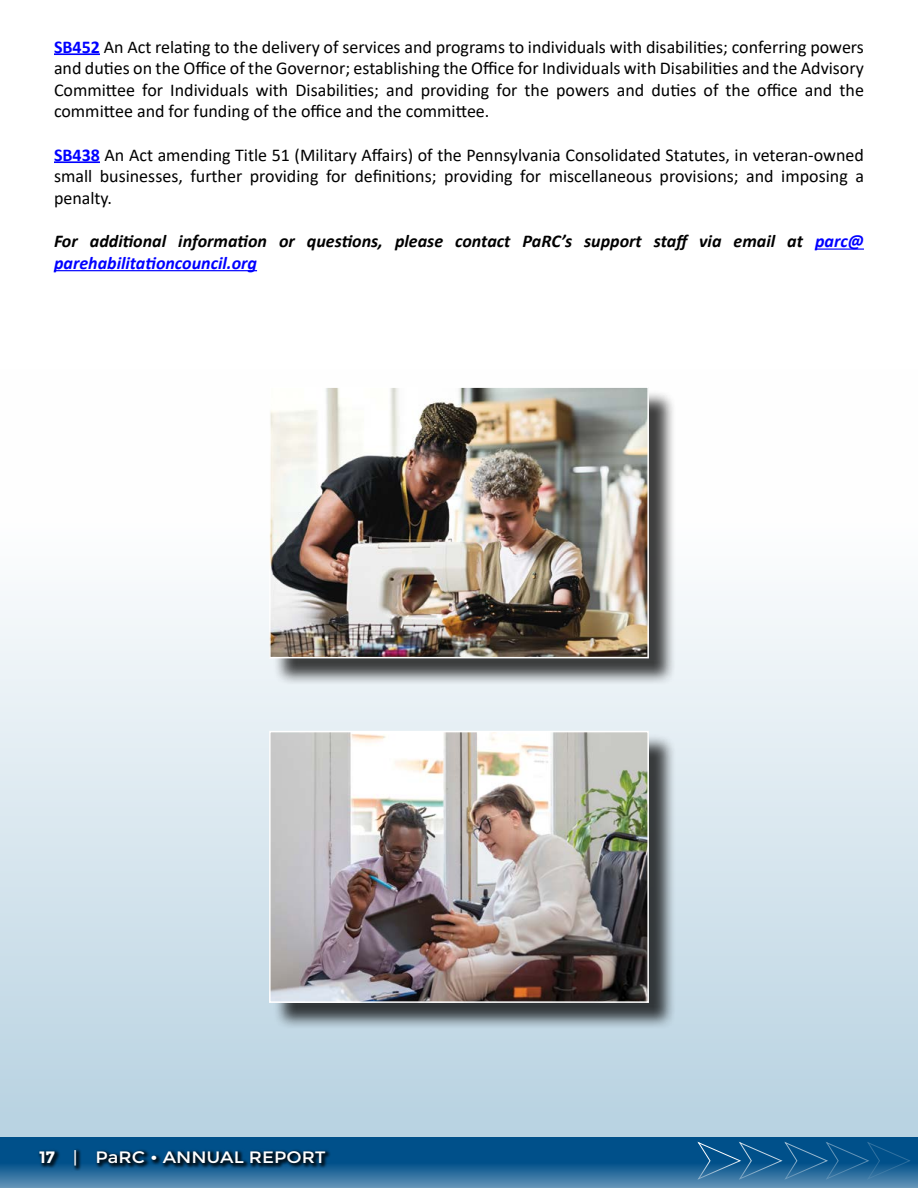
<style>
.page{position:relative;width:918px;height:1188px;background:#fff}
.page>*{position:absolute;margin:0;border:0;box-sizing:border-box;transform-origin:0 0}
.t1{font:18px/21.6px "Calibri";color:#000;text-align:justify}
.t2{font:italic 700 18px/21.6px "Calibri";color:#000}
.t3{font:16.5px "Montserrat";color:#fff}
.s1{font-weight:700;color:#00f}
.s2{color:#00f}
.s3{font-weight:700}
</style>
<div class="page">
<svg style="left:0;top:1137px;width:918px;height:51px;background:#206598"></svg>
<svg style="left:697px;top:1141px;width:214px;height:39px;background:#186095"></svg>
<div style="left:37px;top:1148px;width:294px;height:24px;background:#000;opacity:.72"></div>
<hr style="left:917px;top:0;width:1px;height:1135px;background:#00508a">
<hr style="left:917px;top:31px;width:1px;height:95px;background:#000">
<div style="left:0;top:369px;width:918px;height:768px;background:linear-gradient(to bottom,#fff,#bad3e2)"></div>
<div style="left:273px;top:390px;width:403px;height:296px;background:#000;opacity:.75"></div>
<img style="left:272px;top:389px;width:374px;height:266px">
<div style="left:269px;top:386px;width:380px;height:272px;border:2px solid #fff"></div>
<div style="left:273px;top:735px;width:403px;height:295px;background:#000;opacity:.75"></div>
<img style="left:272px;top:734px;width:374px;height:266px">
<div style="left:269px;top:731px;width:380px;height:272px;border:2px solid #fff"></div>
<hr style="left:54px;top:53px;width:46px;height:2px;background:#00f">
<hr style="left:54px;top:161px;width:46px;height:2px;background:#00f">
<hr style="left:815px;top:249px;width:49px;height:1px;background:#00f">
<hr style="left:54px;top:270px;width:203px;height:1px;background:#00f">
<p class="t1" style="left:54px;top:35px;width:812px"><span class="s1">SB452</span> An Act relating to the delivery of services and programs to individuals with disabilities; conferring powers and duties on the Office of the Governor; establishing the Office for Individuals with Disabilities and the Advisory Committee for Individuals with Disabilities; and providing for the powers and duties of the office and the committee and for funding of the office and the committee.</p>
<p class="t1" style="left:54px;top:143px;width:812px"><span class="s1">SB438</span> An Act amending Title 51 (Military Affairs) of the Pennsylvania Consolidated Statutes, in veteran-owned small businesses, further providing for definitions; providing for miscellaneous provisions; and imposing a penalty.</p>
<p class="t2" style="left:54px;top:230px;width:812px">For additional information or questions, please contact PaRC’s support staff via email at <span class="s2">parc@ parehabilitationcouncil.org</span></p>
<p class="t3" style="left:39px;top:1148px;width:288px"><span class="s3">17</span> | PaRC • ANNUAL REPORT</p>
</div>
